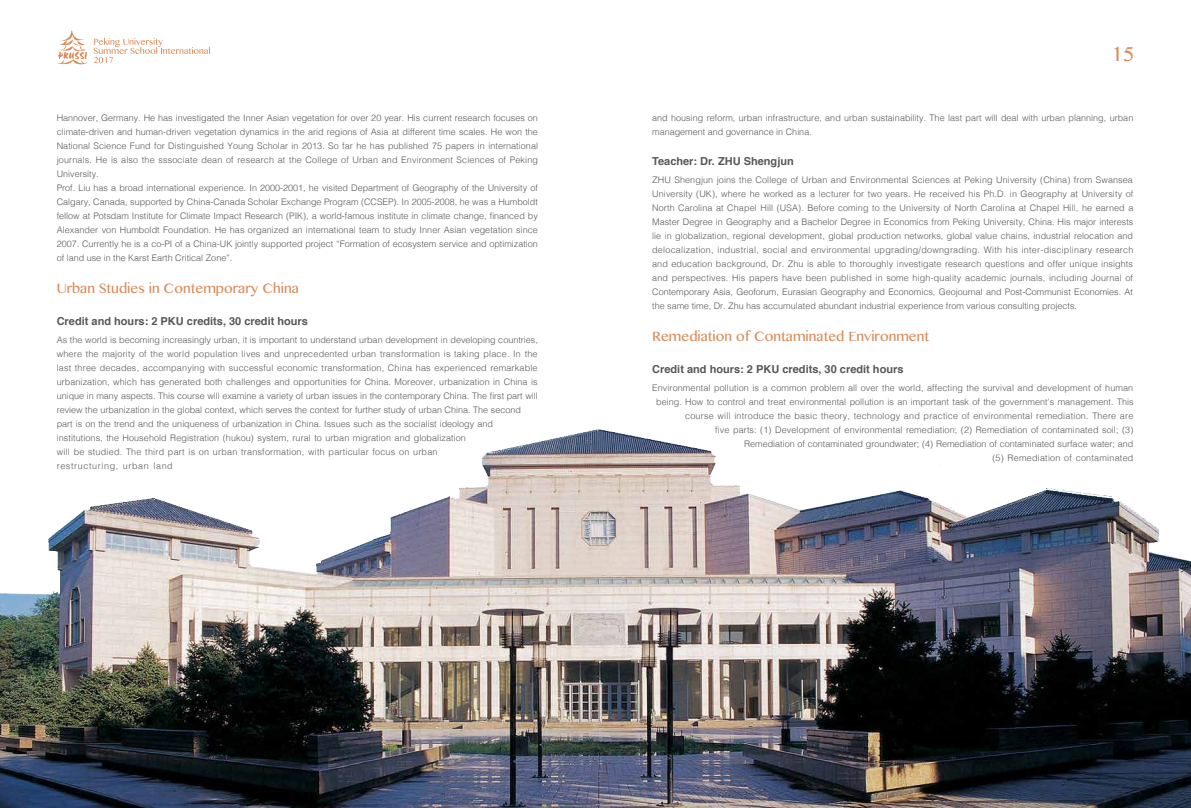
<style>
.page{position:relative;width:1191px;height:808px;background:#fff}
.page>*{position:absolute;margin:0;border:0;box-sizing:border-box;transform-origin:0 0}
.t1{font:18px "Bangla MN";color:#da8957}
.t2{font:12px "Bangla MN";color:#da8957}
.t3{font:700 11px "Helvetica";color:#595757}
.t4{font:300 9px/14px "Helvetica";letter-spacing:.005em;color:#595757}
</style>
<div class="page">
<svg style="left:57px;top:30px;width:31px;height:35px"></svg>
<svg style="left:94px;top:38px;width:116px;height:25px"></svg>
<img style="left:0;top:429px;width:1191px;height:379px">
<p class="t4" style="left:57px;top:110px;width:483px">Hannover, Germany. He has investigated the Inner Asian vegetation for over 20 year. His current research focuses on climate-driven and human-driven vegetation dynamics in the arid regions of Asia at different time scales. He won the National Science Fund for Distinguished Young Scholar in 2013. So far he has published 75 papers in international journals. He is also the sssociate dean of research at the College of Urban and Environment Sciences of Peking University.<br>Prof. Liu has a broad international experience. In 2000-2001, he visited Department of Geography of the University of Calgary, Canada, supported by China-Canada Scholar Exchange Program (CCSEP). In 2005-2008, he was a Humboldt fellow at Potsdam Institute for Climate Impact Research (PIK), a world-famous institute in climate change, financed by Alexander von Humboldt Foundation. He has organized an international team to study Inner Asian vegetation since 2007. Currently he is a co-PI of a China-UK jointly supported project “Formation of ecosystem service and optimization of land use in the Karst Earth Critical Zone”.</p>
<h2 class="t2" style="left:57px;top:279px;width:244px">Urban Studies in Contemporary China</h2>
<p class="t3" style="left:57px;top:312px;width:253px">Credit and hours: 2 PKU credits, 30 credit hours</p>
<p class="t4" style="left:57px;top:332px;width:483px">As the world is becoming increasingly urban, it is important to understand urban development in developing countries, where the majority of the world population lives and unprecedented urban transformation is taking place. In the last three decades, accompanying with successful economic transformation, China has experienced remarkable urbanization, which has generated both challenges and opportunities for China. Moreover, urbanization in China is unique in many aspects. This course will examine a variety of urban issues in the contemporary China. The first part will review the urbanization in the global context, which serves the context for further study of urban China. The second part is on the trend and the uniqueness of urbanization in China. Issues such as the socialist ideology and institutions, the Household Registration (hukou) system, rural to urban migration and globalization<br>will be studied. The third part is on urban transformation, with particular focus on urban<br>restructuring, urban land</p>
<h1 class="t1" style="left:1110px;top:41px;width:25px">15</h1>
<p class="t4" style="left:652px;top:110px;width:482px">and housing reform, urban infrastructure, and urban sustainability. The last part will deal with urban planning, urban management and governance in China.</p>
<p class="t3" style="left:652px;top:152px;width:143px">Teacher: Dr. ZHU Shengjun</p>
<p class="t4" style="left:652px;top:172px;width:483px;text-align:justify">ZHU Shengjun joins the College of Urban and Environmental Sciences at Peking University (China) from Swansea University (UK), where he worked as a lecturer for two years. He received his Ph.D. in Geography at University of North Carolina at Chapel Hill (USA). Before coming to the University of North Carolina at Chapel Hill, he earned a Master Degree in Geography and a Bachelor Degree in Economics from Peking University, China. His major interests lie in globalization, regional development, global production networks, global value chains, industrial relocation and delocalization, industrial, social and environmental upgrading/downgrading. With his inter-disciplinary research and education background, Dr. Zhu is able to thoroughly investigate research questions and offer unique insights and perspectives. His papers have been published in some high-quality academic journals, including Journal of Contemporary Asia, Geoforum, Eurasian Geography and Economics, Geojournal and Post-Communist Economies. At the same time, Dr. Zhu has accumulated abundant industrial experience from various consulting projects.</p>
<h2 class="t2" style="left:652px;top:327px;width:278px">Remediation of Contaminated Environment</h2>
<p class="t3" style="left:652px;top:360px;width:253px">Credit and hours: 2 PKU credits, 30 credit hours</p>
<p class="t4" style="left:652px;top:380px;width:483px;text-align:right">Environmental pollution is a common problem all over the world, affecting the survival and development of human being. How to control and treat environmental pollution is an important task of the government's management. This course will introduce the basic theory, technology and practice of environmental remediation. There are<br>five parts: (1) Development of environmental remediation; (2) Remediation of contaminated soil; (3)<br>Remediation of contaminated groundwater; (4) Remediation of contaminated surface water; and<br>(5) Remediation of contaminated</p>
</div>
